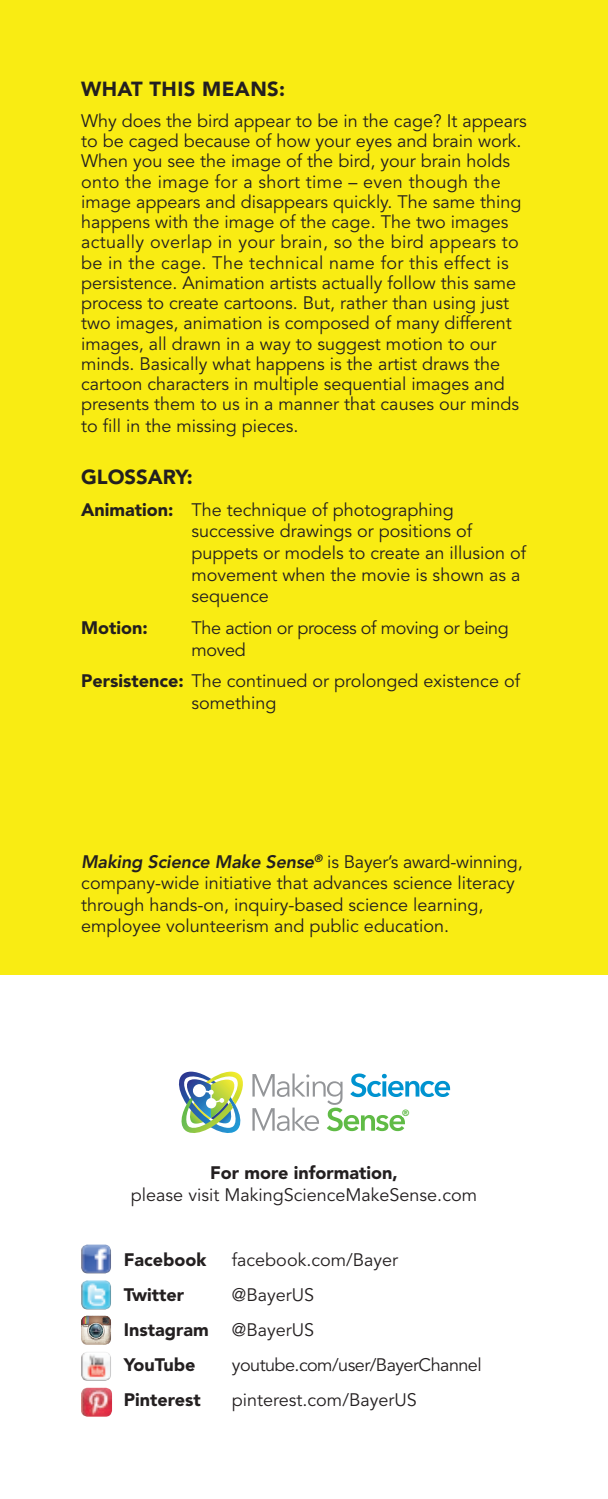
<style>
.page{position:relative;width:608px;height:1499px;background:#fff}
.page>*{position:absolute;margin:0;border:0;box-sizing:border-box;transform-origin:0 0}
.t1{font:900 20.25px "Avenir";letter-spacing:.02em;color:#231f20}
.t2{font:900 20.25px "Avenir";color:#231f20}
.NUMBER{font:18px/20.2px "Avenir";color:#231f20}
.NUMBER-2{font:900 18px "Avenir";color:#231f20}
.NUMBER-3{font:18px/21.6px "Avenir";letter-spacing:-.02em;color:#231f20}
.NUMBER-4{font:18px "Avenir";letter-spacing:-.03em;color:#231f20}
.t3{font:900 9px "Avenir";color:#60bb46}
.s1{font-weight:900}
.s2{font-weight:800;font-style:italic}
</style>
<div class="page">
<svg style="left:81px;top:1315px;width:30px;height:29px"></svg>
<img style="left:81px;top:1280px;width:30px;height:29px">
<img style="left:81px;top:1352px;width:30px;height:28px">
<img style="left:81px;top:1244px;width:30px;height:29px">
<img style="left:81px;top:1387px;width:31px;height:29px">
<img style="left:179px;top:1071px;width:64px;height:62px">
<svg style="left:252px;top:1073px;width:198px;height:58px"></svg>
<div style="left:402px;top:1109px;width:11px;height:7px;background:#fff"></div>
<div style="left:0;top:0;width:608px;height:974px;background:#f9ec13"></div>
<p class="t1" style="left:81px;top:77px;width:206px">WHAT THIS MEANS:</p>
<p class="NUMBER" style="left:81px;top:111px;width:447px">Why does the bird appear to be in the cage? It appears to be caged because of how your eyes and brain work.<br>When you see the image of the bird, your brain holds onto the image for a short time – even though the image appears and disappears quickly. The same thing happens with the image of the cage. The two images actually overlap in your brain, so the bird appears to be in the cage. The technical name for this effect is persistence. Animation artists actually follow this same process to create cartoons. But, rather than using just two images, animation is composed of many different images, all drawn in a way to suggest motion to our minds. Basically what happens is the artist draws the cartoon characters in multiple sequential images and presents them to us in a manner that causes our minds to fill in the missing pieces.</p>
<p class="t2" style="left:81px;top:465px;width:113px">GLOSSARY:</p>
<p class="NUMBER" style="left:191px;top:499px;width:336px;line-height:21.6px;text-indent:-110px"><span class="s1">Animation:</span> The technique of photographing successive drawings or positions of puppets or models to create an illusion of movement when the movie is shown as a sequence</p>
<p class="NUMBER-2" style="left:81px;top:617px;width:68px">Motion:</p>
<p class="NUMBER-3" style="left:191px;top:617px;width:319px">The action or process of moving or being moved</p>
<p class="NUMBER" style="left:191px;top:671px;width:330px;line-height:21.6px;text-indent:-110px"><span class="s1">Persistence:</span> The continued or prolonged existence of something</p>
<p class="NUMBER" style="left:81px;top:851px;width:443px;line-height:21.6px"><span class="s2">Making Science Make Sense</span><sup>®</sup> is Bayer’s award-winning, company-wide initiative that advances science literacy through hands-on, inquiry-based science learning, employee volunteerism and public education.</p>
<p class="t3" style="left:402px;top:1107px;width:9px">®</p>
<p class="NUMBER-2" style="left:210px;top:1162px;width:189px">For more information,</p>
<p class="NUMBER" style="left:131px;top:1185px;width:347px">please visit MakingScienceMakeSense.com</p>
<p class="NUMBER-2" style="left:124px;top:1249px;width:84px">Facebook</p>
<p class="NUMBER" style="left:232px;top:1250px;width:168px">facebook.com/Bayer</p>
<p class="NUMBER-2" style="left:124px;top:1284px;width:62px">Twitter</p>
<p class="NUMBER" style="left:232px;top:1285px;width:84px">@BayerUS</p>
<p class="NUMBER-2" style="left:124px;top:1318px;width:86px">Instagram</p>
<p class="NUMBER" style="left:232px;top:1320px;width:84px">@BayerUS</p>
<p class="NUMBER-2" style="left:124px;top:1353px;width:73px">YouTube</p>
<p class="NUMBER-4" style="left:232px;top:1354px;width:251px">youtube.com/user/BayerChannel</p>
<p class="NUMBER-2" style="left:124px;top:1388px;width:79px">Pinterest</p>
<p class="NUMBER" style="left:232px;top:1390px;width:186px">pinterest.com/BayerUS</p>
</div>
